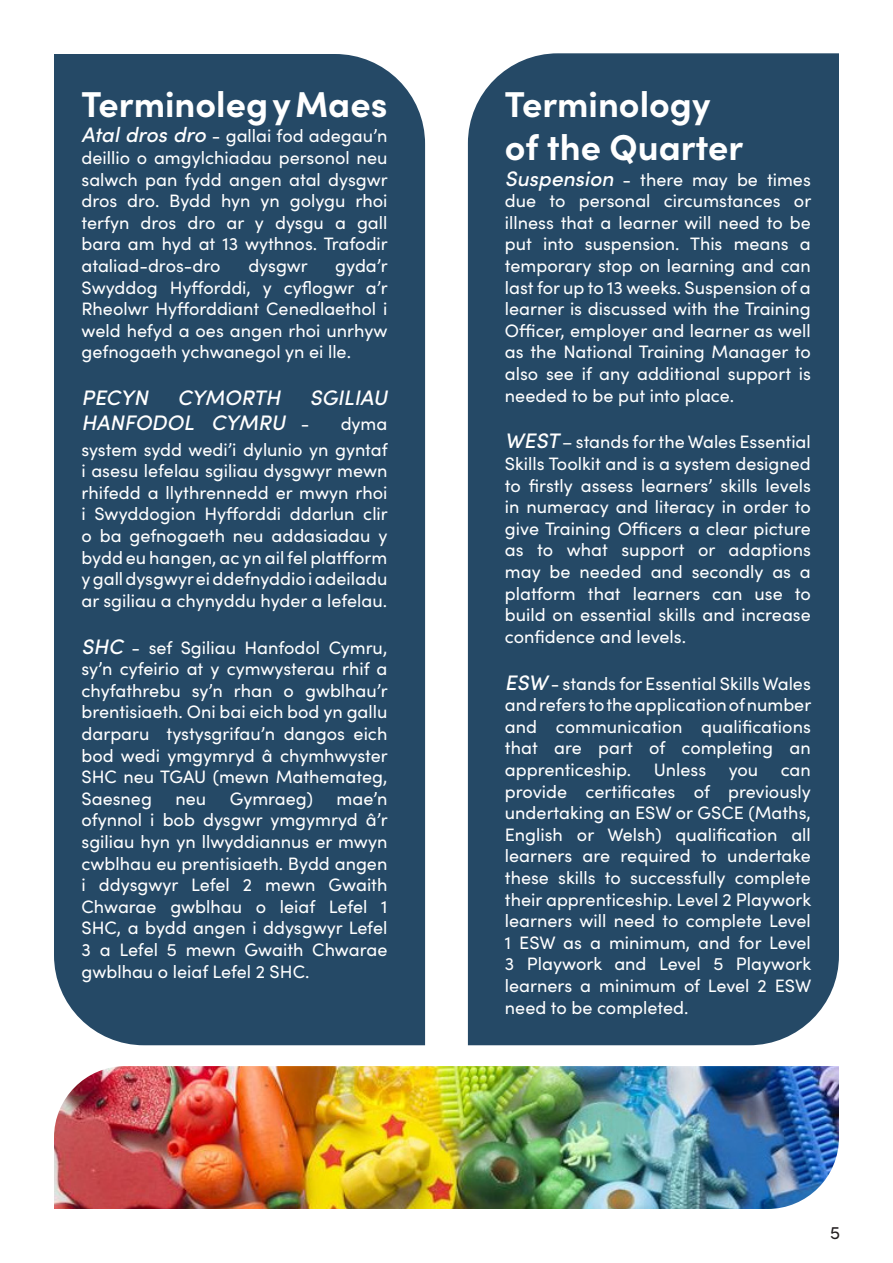
<style>
.page{position:relative;width:893px;height:1263px;background:#fff}
.page>*{position:absolute;margin:0;border:0;box-sizing:border-box;transform-origin:0 0}
.t1{font:700 36px "Sofia Pro";color:#fff}
.t2{font:italic 500 21px "Sofia Pro";color:#fff}
.t3{font:18px/21.6px "Sofia Pro";color:#fff;text-align:justify}
.t4{font:18px "Sofia Pro";color:#231f20}
.s1{font-weight:500;font-style:italic;font-size:21px}
.s2{font-weight:400;font-style:normal;font-size:18px}
</style>
<div class="page">
<div style="left:468px;top:53px;width:371px;height:992px;background:#254966"></div>
<div style="left:54px;top:54px;width:371px;height:991px;background:#254966"></div>
<img style="left:54px;top:1066px;width:785px;height:143px">
<p class="t1" style="left:82px;top:77px;width:307px">Terminoleg y Maes</p>
<p class="t3" style="left:82px;top:124px;width:308px"><span class="s1">Atal dros dro</span> - gallai fod adegau’n deillio o amgylchiadau personol neu salwch pan fydd angen atal dysgwr dros dro. Bydd hyn yn golygu rhoi terfyn dros dro ar y dysgu a gall bara am hyd at 13 wythnos. Trafodir ataliad-dros-dro</p>
<p class="t3" style="left:82px;top:254px;width:308px;text-indent:254px">gyda’r Swyddog Hyfforddi, y cyflogwr a’r Rheolwr Hyfforddiant Cenedlaethol i weld hefyd a oes angen rhoi unrhyw gefnogaeth ychwanegol yn ei lle.</p>
<p class="t2" style="left:82px;top:382px;width:68px">PECYN</p>
<p class="t2" style="left:177px;top:382px;width:104px">CYMORTH</p>
<p class="t2" style="left:310px;top:382px;width:79px">SGILIAU</p>
<p class="t2" style="left:82px;top:407px;width:230px">HANFODOL CYMRU <span class="s2">-</span></p>
<p class="t3" style="left:248px;top:254px;width:61px">dysgwr</p>
<p class="t3" style="left:82px;top:410px;width:308px;line-height:25.2px;text-align:right">dyma<br>system sydd wedi’i dylunio yn gyntaf</p>
<p class="t3" style="left:82px;top:459px;width:308px">i asesu lefelau sgiliau dysgwyr mewn rhifedd a llythrennedd er mwyn rhoi i Swyddogion Hyfforddi ddarlun clir o ba gefnogaeth neu addasiadau y bydd eu hangen, ac yn ail fel platfform y gall dysgwyr ei ddefnyddio i adeiladu ar sgiliau a chynyddu hyder a lefelau.</p>
<p class="t3" style="left:82px;top:635px;width:308px"><span class="s1">SHC</span> - sef Sgiliau Hanfodol Cymru, sy’n cyfeirio at y cymwysterau rhif a chyfathrebu sy’n rhan o gwblhau’r brentisiaeth. Oni bai eich bod yn gallu darparu tystysgrifau’n dangos eich bod wedi ymgymryd â chymhwyster SHC neu TGAU (mewn Mathemateg, Saesneg</p>
<p class="t3" style="left:82px;top:787px;width:308px;text-indent:255px">mae’n ofynnol i bob dysgwr ymgymryd â’r sgiliau hyn yn llwyddiannus er mwyn cwblhau eu prentisiaeth. Bydd angen i ddysgwyr Lefel 2 mewn Gwaith Chwarae gwblhau o leiaf Lefel 1<br>SHC, a bydd angen i ddysgwyr Lefel 3 a Lefel 5 mewn Gwaith Chwarae gwblhau o leiaf Lefel 2 SHC.</p>
<p class="t3" style="left:175px;top:787px;width:32px">neu</p>
<p class="t3" style="left:230px;top:787px;width:85px">Gymraeg)</p>
<p class="t1" style="left:505px;top:77px;width:207px">Terminology</p>
<p class="t1" style="left:505px;top:120px;width:240px">of the Quarter</p>
<p class="t3" style="left:505px;top:167px;width:308px"><span class="s1">Suspension</span> - there may be times due to personal circumstances or illness that a learner will need to be put into suspension. This means a temporary stop on learning and can last for up to 13 weeks. Suspension of a learner is discussed with the Training Officer, employer and learner as well as the National Training Manager to also see if any additional support is needed to be put into place.</p>
<p class="t3" style="left:505px;top:430px;width:307px"><span class="s1">WEST</span> – stands for the Wales Essential Skills Toolkit and is a system designed to firstly assess learners’ skills levels in numeracy and literacy in order to give Training Officers a clear picture as to what support or adaptions may be needed and secondly as a platform that learners can use to build on essential skills and increase confidence and levels.</p>
<p class="t3" style="left:505px;top:671px;width:308px"><span class="s1">ESW</span> - stands for Essential Skills Wales and refers to the application of number and communication qualifications that are part of completing an apprenticeship. Unless you can provide certificates of previously undertaking an ESW or GSCE (Maths, English or Welsh) qualification all learners are required to undertake these skills to successfully complete their apprenticeship. Level 2 Playwork learners will need to complete Level 1 ESW as a minimum, and for Level 3 Playwork and Level 5 Playwork learners a minimum of Level 2 ESW need to be completed.</p>
<p class="t4" style="left:830px;top:1219px;width:11px">5</p>
</div>
